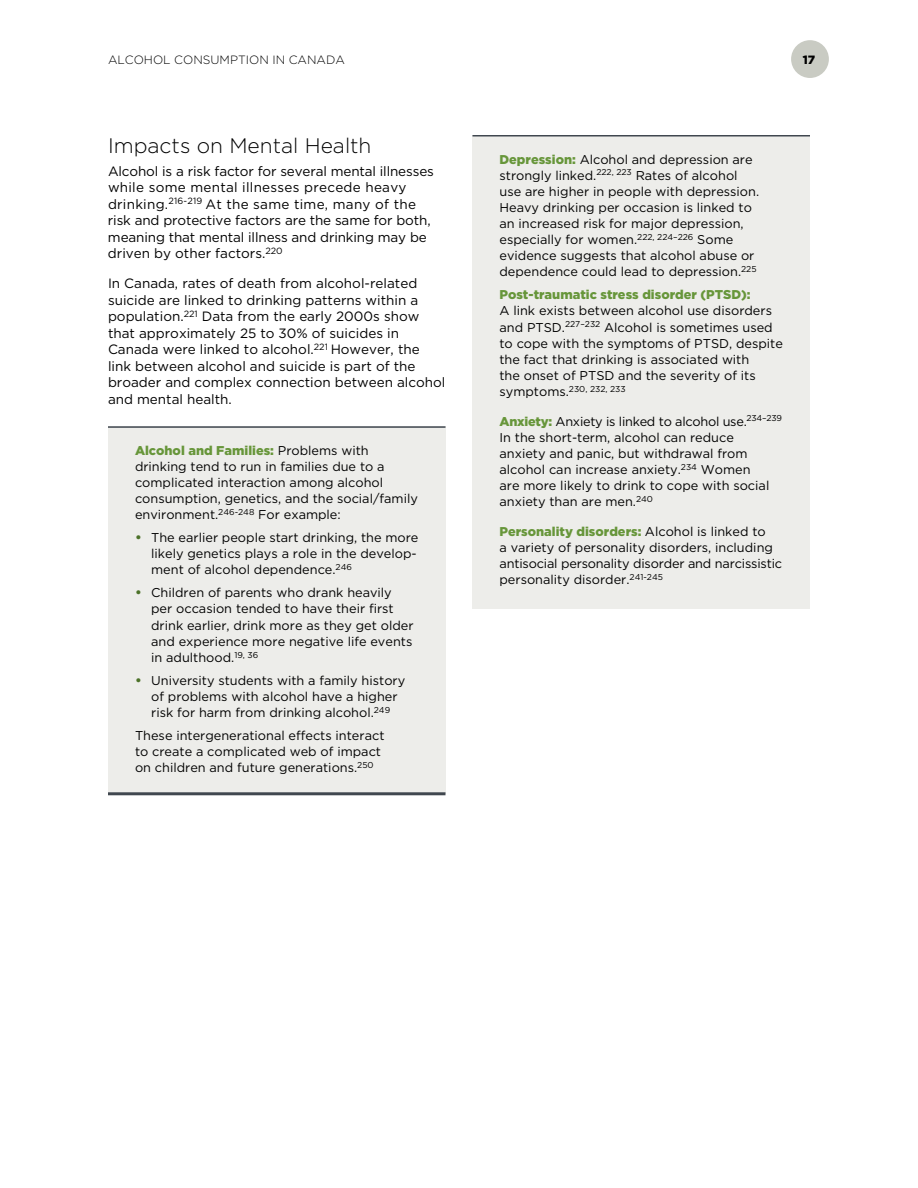
<style>
.page{position:relative;width:918px;height:1188px;background:#fff}
.page>*{position:absolute;margin:0;border:0;box-sizing:border-box;transform-origin:0 0}
.t1{font:300 21px "Gotham HTF";color:#000}
.t2{font:13.5px/16.5px "Gotham HTF";color:#000}
.t3{font:12.75px/16.2px "Gotham HTF";color:#000}
.t4{font:900 12.75px "Gotham HTF";color:#67963a}
.t5{font:300 12px "Gotham HTF";color:#000}
.t6{font:900 12px "Gotham HTF";color:#000}
.t7{font:8.55px "Gotham HTF";color:#000}
.s1{font-weight:900;color:#67963a}
.s2{font-weight:700;font-size:13.5px;color:#4c7229}
.s3{font-size:12.75px}
</style>
<div class="page">
<div style="left:791px;top:40px;width:38px;height:38px;background:#c9cbc3;border-radius:50%"></div>
<div style="left:472px;top:135px;width:338px;height:473px;background:#ededea"></div>
<hr style="left:472px;top:135px;width:338px;height:1px;background:#40474f">
<div style="left:108px;top:426px;width:338px;height:368px;background:#ededea"></div>
<hr style="left:108px;top:426px;width:338px;height:2px;background:#40474f">
<hr style="left:108px;top:792px;width:338px;height:3px;background:#40474f">
<p class="t5" style="left:108px;top:53px;width:238px">ALCOHOL CONSUMPTION IN CANADA</p>
<p class="t6" style="left:803px;top:53px;width:14px">17</p>
<h1 class="t1" style="left:108px;top:134px;width:265px">Impacts on Mental Health</h1>
<p class="t2" style="left:108px;top:162px;width:327px">Alcohol is a risk factor for several mental illnesses while some mental illnesses precede heavy drinking.<sup>216-219</sup> At the same time, many of the risk and protective factors are the same for both, meaning that mental illness and drinking may be driven by other factors.<sup>220</sup></p>
<p class="t2" style="left:108px;top:275px;width:339px">In Canada, rates of death from alcohol-related suicide are linked to drinking patterns within a population.<sup>221</sup> Data from the early 2000s show that approximately 25 to 30% of suicides in Canada were linked to alcohol.<sup>221</sup> However, the link between alcohol and suicide is part of the broader and complex connection between alcohol and mental health.</p>
<p class="t3" style="left:135px;top:442px;width:284px"><span class="s1">Alcohol and Families:</span> Problems with drinking tend to run in families due to a complicated interaction among alcohol consumption, genetics, and the social/family environment.<sup>246-248</sup> For example:</p>
<p class="t3" style="left:151px;top:529px;width:269px;text-indent:-16px"><span class="s2">•</span> The earlier people start drinking, the more likely genetics plays a role in the develop&shy;ment of alcohol dependence.<sup>246</sup></p>
<p class="t3" style="left:151px;top:585px;width:264px;text-indent:-16px"><span class="s2">•</span> Children of parents who drank heavily per occasion tended to have their first drink earlier, drink more as they get older and experience more negative life events in adulthood.<sup>19,</sup> <sup>36</sup></p>
<p class="t3" style="left:151px;top:672px;width:256px;text-indent:-16px"><span class="s2">•</span> University students with a family history of problems with alcohol have a higher risk for harm from drinking alcohol.<sup>249</sup></p>
<p class="t3" style="left:135px;top:727px;width:251px">These intergenerational effects interact to create a complicated web of impact on children and future generations.<sup>250</sup></p>
<p class="t3" style="left:500px;top:151px;width:261px"><span class="s1">Depression:</span> Alcohol and depression are strongly linked.<sup>222,</sup> <sup>223</sup> Rates of alcohol use are higher in people with depression.<br>Heavy drinking per occasion is linked to an increased risk for major depression, especially for women.<sup>222,</sup> <sup>224–226</sup> Some evidence suggests that alcohol abuse or dependence could lead to depression.<sup>225</sup></p>
<p class="t4" style="left:500px;top:287px;width:253px">Post-traumatic stress disorder (PTSD):</p>
<p class="t3" style="left:500px;top:303px;width:285px">A link exists between alcohol use disorders and PTSD.<sup>227–232</sup> Alcohol is sometimes used to cope with the symptoms of PTSD, despite the fact that drinking is associated with<br>the onset of PTSD and the severity of its</p>
<p class="t7" style="left:500px;top:384px;width:128px"><span class="s3">symptoms.</span>230, 232, 233</p>
<p class="t3" style="left:500px;top:413px;width:284px"><span class="s1">Anxiety:</span> Anxiety is linked to alcohol use.<sup>234–239<br></sup>In the short-term, alcohol can reduce anxiety and panic, but withdrawal from alcohol can increase anxiety.<sup>234</sup> Women<br>are more likely to drink to cope with social anxiety than are men.<sup>240</sup></p>
<p class="t3" style="left:500px;top:523px;width:284px"><span class="s1">Personality disorders:</span> Alcohol is linked to<br>a variety of personality disorders, including antisocial personality disorder and narcissistic personality disorder.<sup>241-245</sup></p>
</div>
